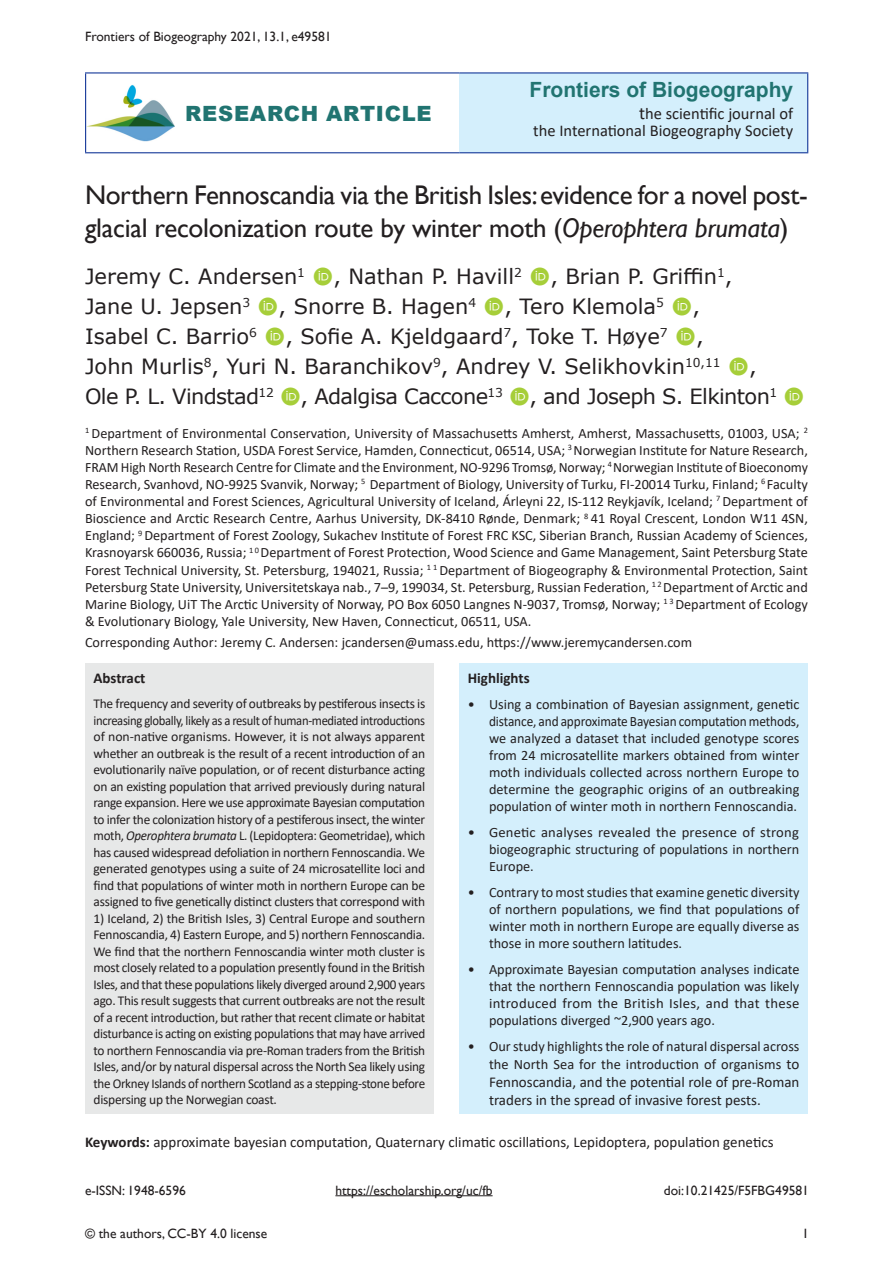
<style>
.page{position:relative;width:893px;height:1263px;background:#fff}
.page>*{position:absolute;margin:0;border:0;box-sizing:border-box;transform-origin:0 0}
.ArticleTitle{font:27px/32.4px "Gill Sans";letter-spacing:-.015em;color:#231f20}
.Authors{font:21px/30px "Verdana";color:#231f20}
.Authors-2{font:21px "Verdana";letter-spacing:-.03em;color:#231f20}
.t1{font:700 21px "Arial";color:#217471}
.t2{font:900 21px "Arial";letter-spacing:.035em;color:#217471}
.t3{font:16.5px/16.5px "Calibri";color:#231f20;text-align:right}
.KeywordsTitle{font:15px "Calibri";color:#231f20}
.Highlights{font:15px/18px "Calibri";color:#231f20}
.HighlightsHead{font:700 15px "Calibri";color:#231f20}
.AbstractTitle{font:700 15px "Calibri";color:#231f20}
.Affiliations{font:14.25px/17.1px "Calibri";color:#231f20;text-align:justify}
.Highlights-2{font:14.25px/17.1px "Calibri";color:#231f20;text-align:justify}
.Abstract{font:13.5px/16.5px "Calibri";letter-spacing:-.02em;color:#231f20;text-align:justify}
.t4{font:13.5px "Gill Sans";color:#231f20}
.s1{font-size:18px}
.s2{font-style:italic}
.s3{font-size:15px}
.s4{font-weight:700}
</style>
<div class="page">
<img style="left:86px;top:84px;width:88px;height:58px">
<div style="left:459px;top:73px;width:349px;height:80px;background:#d4effc"></div>
<hr style="left:85px;top:72px;width:374px;height:2px;background:#163999">
<hr style="left:85px;top:74px;width:1px;height:78px;background:#163999">
<hr style="left:459px;top:72px;width:349px;height:2px;background:#163999">
<hr style="left:807px;top:74px;width:1px;height:78px;background:#163999">
<hr style="left:85px;top:152px;width:374px;height:1px;background:#163999">
<hr style="left:459px;top:152px;width:349px;height:1px;background:#163999">
<hr style="left:335px;top:1195px;width:158px;height:1px;background:#231f20">
<div style="left:459px;top:663px;width:349px;height:451px;background:#d4effc"></div>
<div style="left:85px;top:663px;width:349px;height:451px;background:#e7e8e8"></div>
<p class="t4" style="left:85px;top:28px;width:248px">Frontiers of Biogeography 2021, 13.1, e49581</p>
<h2 class="t2" style="left:185px;top:98px;width:248px">RESEARCH ARTICLE</h2>
<h2 class="t1" style="left:530px;top:75px;width:265px">Frontiers of Biogeography</h2>
<p class="t3" style="left:533px;top:105px;width:262px"><span class="s1">t</span>he scientific journal of<br>the International Biogeography Society</p>
<p class="ArticleTitle" style="left:85px;top:179px;width:724px">Northern Fennoscandia via the British Isles: evidence for a novel post&shy;glacial recolonization route by winter moth (<span class="s2">Operophtera brumata</span>)</p>
<p class="Authors" style="left:85px;top:261px;width:221px">Jeremy C. Andersen<sup>1</sup></p>
<p class="Authors" style="left:333px;top:261px;width:190px">, Nathan P. Havill<sup>2</sup></p>
<p class="Authors" style="left:550px;top:261px;width:184px">, Brian P. Griffin<sup>1</sup>,</p>
<p class="Authors" style="left:85px;top:291px;width:167px">Jane U. Jepsen<sup>3</sup></p>
<p class="Authors" style="left:279px;top:291px;width:199px">, Snorre B. Hagen<sup>4</sup></p>
<p class="Authors" style="left:504px;top:291px;width:161px">, Tero Klemola<sup>5</sup></p>
<p class="Authors" style="left:692px;top:291px;width:9px">,</p>
<p class="Authors" style="left:85px;top:321px;width:174px">Isabel C. Barrio<sup>6</sup></p>
<p class="Authors" style="left:285px;top:321px;width:384px">, Sofie A. Kjeldgaard<sup>7</sup>, Toke T. Høye<sup>7</sup></p>
<p class="Authors" style="left:85px;top:321px;width:637px;text-indent:611px">,<br>John Murlis<sup>8</sup>, Yuri N. Baranchikov<sup>9</sup>, Andrey V. Selikhovkin<sup>10,11</sup></p>
<p class="Authors" style="left:749px;top:351px;width:9px">,</p>
<p class="Authors-2" style="left:85px;top:382px;width:190px">Ole P. L. Vindstad<sup>12</sup></p>
<p class="Authors-2" style="left:301px;top:382px;width:204px">, Adalgisa Caccone<sup>13</sup></p>
<p class="Authors-2" style="left:529px;top:382px;width:249px">, and Joseph S. Elkinton<sup>1</sup></p>
<p class="Affiliations" style="left:85px;top:424px;width:724px"><sup>1</sup> Department of Environmental Conservation, University of Massachusetts Amherst, Amherst, Massachusetts, 01003, USA; <sup>2<br></sup>Northern Research Station, USDA Forest Service, Hamden, Connecticut, 06514, USA; <sup>3</sup> Norwegian Institute for Nature Research, FRAM High North Research Centre for Climate and the Environment, NO-9296 Tromsø, Norway; <sup>4</sup> Norwegian Institute of Bioeconomy Research, Svanhovd, NO-9925 Svanvik, Norway; <sup>5</sup> Department of Biology, University of Turku, FI-20014 Turku, Finland; <sup>6</sup> Faculty of Environmental and Forest Sciences, Agricultural University of Iceland, Árleyni 22, IS-112 Reykjavík, Iceland; <sup>7</sup> Department of Bioscience and Arctic Research Centre, Aarhus University, DK-8410 Rønde, Denmark; <sup>8</sup> 41 Royal Crescent, London W11 4SN, England; <sup>9</sup> Department of Forest Zoology, Sukachev Institute of Forest FRC KSC, Siberian Branch, Russian Academy of Sciences, Krasnoyarsk 660036, Russia; <sup>1</sup> <sup>0</sup> Department of Forest Protection, Wood Science and Game Management, Saint Petersburg State Forest Technical University, St. Petersburg, 194021, Russia; <sup>1</sup> <sup>1</sup> Department of Biogeography &amp; Environmental Protection, Saint Petersburg State University, Universitetskaya nab., 7–9, 199034, St. Petersburg, Russian Federation, <sup>1</sup> <sup>2</sup> Department of Arctic and Marine Biology, UiT The Arctic University of Norway, PO Box 6050 Langnes N-9037, Tromsø, Norway; <sup>1</sup> <sup>3</sup> Department of Ecology &amp; Evolutionary Biology, Yale University, New Haven, Connecticut, 06511, USA.</p>
<p class="Affiliations" style="left:85px;top:634px;width:609px">Corresponding Author: Jeremy C. Andersen: jcandersen@umass.edu, https://www.jeremycandersen.com</p>
<p class="HighlightsHead" style="left:468px;top:667px;width:63px">Highlights</p>
<p class="Highlights-2" style="left:489px;top:695px;width:312px;text-indent:-21px">• Using a combination of Bayesian assignment, genetic distance, and approximate Bayesian computation methods, we analyzed a dataset that included genotype scores from 24 microsatellite markers obtained from winter moth individuals collected across northern Europe to determine the geographic origins of an outbreaking population of winter moth in northern Fennoscandia.</p>
<p class="Highlights-2" style="left:489px;top:823px;width:312px;text-indent:-21px">• Genetic analyses revealed the presence of strong biogeographic structuring of populations in northern Europe.</p>
<p class="Highlights-2" style="left:489px;top:883px;width:312px;text-indent:-21px">• Contrary to most studies that examine genetic diversity of northern populations, we find that populations of winter moth in northern Europe are equally diverse as those in more southern latitudes.</p>
<p class="Highlights-2" style="left:489px;top:960px;width:312px;text-indent:-21px">• Approximate Bayesian computation analyses indicate that the northern Fennoscandia population was likely introduced from the British Isles, and that these populations diverged ~2,900 years ago.</p>
<p class="Highlights-2" style="left:468px;top:1036px;width:333px;line-height:18px;text-align:right">• Our study highlights the role of natural dispersal across the North Sea for the introduction of organisms <span class="s3">to</span></p>
<p class="Highlights" style="left:489px;top:1072px;width:312px">Fennoscandia, and the potential role of pre-Roman traders in the spread of invasive forest pests.</p>
<p class="AbstractTitle" style="left:94px;top:667px;width:53px">Abstract</p>
<p class="Abstract" style="left:94px;top:695px;width:333px">The frequency and severity of outbreaks by pestiferous insects is increasing globally, likely as a result of human-mediated introductions of non-native organisms. However, it is not always apparent whether an outbreak is the result of a recent introduction of an evolutionarily naïve population, or of recent disturbance acting on an existing population that arrived previously during natural range expansion. Here we use approximate Bayesian computation to infer the colonization history of a pestiferous insect, the winter moth, <span class="s2">Operophtera brumata</span> L. (Lepidoptera: Geometridae), which has caused widespread defoliation in northern Fennoscandia. We generated genotypes using a suite of 24 microsatellite loci and find that populations of winter moth in northern Europe can be assigned to five genetically distinct clusters that correspond with</p>
<p class="Abstract" style="left:94px;top:909px;width:333px">1) Iceland, 2) the British Isles, 3) Central Europe and southern Fennoscandia, 4) Eastern Europe, and 5) northern Fennoscandia.<br>We find that the northern Fennoscandia winter moth cluster is most closely related to a population presently found in the British Isles, and that these populations likely diverged around 2,900 years ago. This result suggests that current outbreaks are not the result of a recent introduction, but rather that recent climate or habitat disturbance is acting on existing populations that may have arrived to northern Fennoscandia via pre-Roman traders from the British Isles, and/or by natural dispersal across the North Sea likely using the Orkney Islands of northern Scotland as a stepping-stone before dispersing up the Norwegian coast.</p>
<p class="KeywordsTitle" style="left:85px;top:1131px;width:690px"><span class="s4">Keywords:</span> approximate bayesian computation, Quaternary climatic oscillations, Lepidoptera, population genetics</p>
<p class="t4" style="left:85px;top:1182px;width:102px">e-ISSN: 1948-6596</p>
<p class="t4" style="left:335px;top:1182px;width:159px">https://escholarship.org/uc/fb</p>
<p class="t4" style="left:664px;top:1182px;width:147px">doi:10.21425/F5FBG49581</p>
<p class="t4" style="left:85px;top:1225px;width:184px">© the authors, CC-BY 4.0 license</p>
<p class="t4" style="left:802px;top:1226px;width:8px">1</p>
</div>
